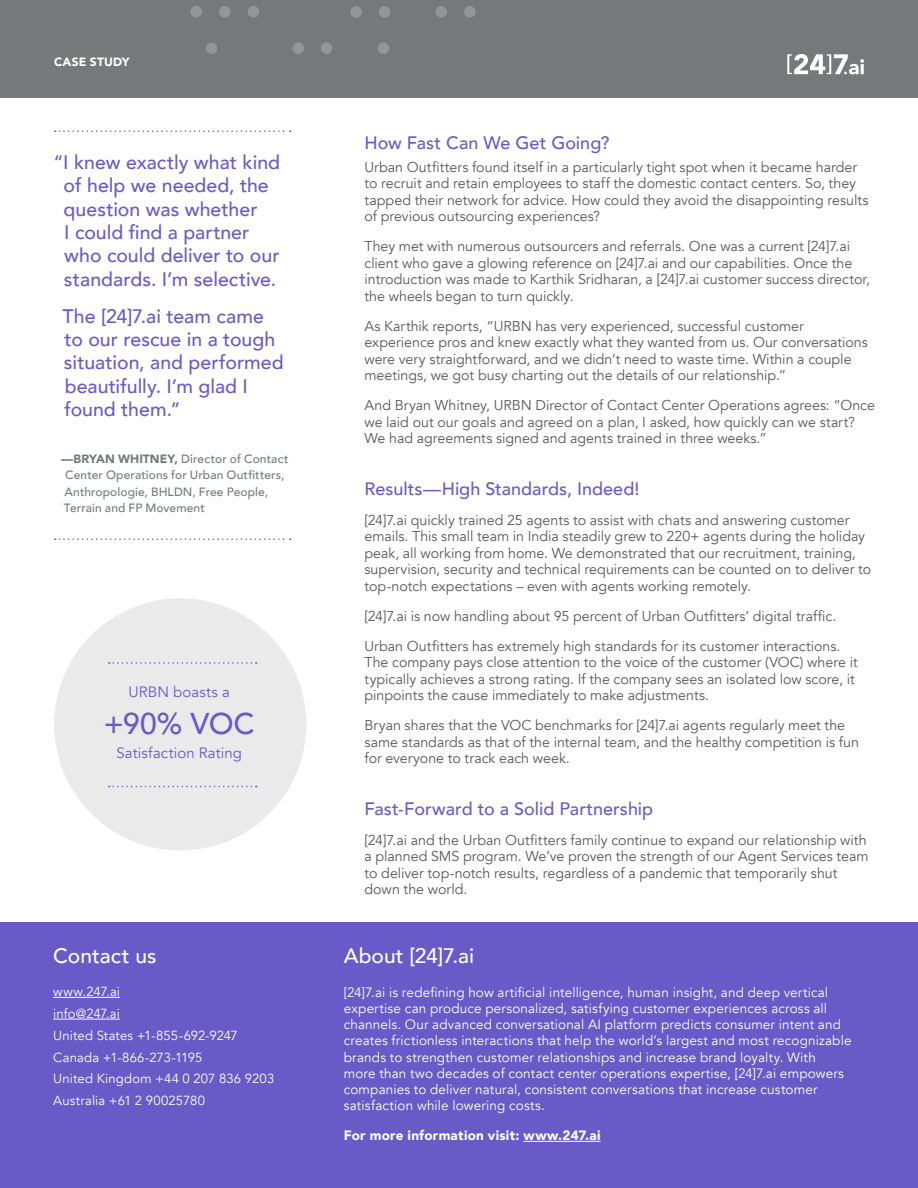
<style>
.page{position:relative;width:918px;height:1188px;background:#fff}
.page>*{position:absolute;margin:0;border:0;box-sizing:border-box;transform-origin:0 0}
.t1{font:500 30px "Avenir";color:#685bc7}
.t2{font:500 21px "Avenir";color:#fff}
.t3{font:500 19.5px/23.4px "Avenir";color:#685bc7}
.t4{font:500 18px "Avenir";color:#685bc7}
.t5{font:15px "Avenir";letter-spacing:.005em;color:#685bc7}
.t6{font:14.25px/16.5px "Avenir";color:#59595c}
.t7{font:13.5px/16.2px "Avenir";letter-spacing:.01em;color:#fff}
.t8{font:900 13.5px "Avenir";letter-spacing:.015em;color:#fff}
.t9{font:13.2px/21.8px "Avenir";letter-spacing:.005em;color:#fff}
.t10{font:500 12px/16.5px "Avenir";letter-spacing:.01em;color:#76787b}
.t11{font:900 12px "Avenir";letter-spacing:.015em;color:#fff}
.s1{font-weight:900}
</style>
<div class="page">
<div style="left:0;top:0;width:918px;height:98px;background:#76787b"></div>
<svg style="left:787px;top:54px;width:77px;height:20px"></svg>
<div style="left:219px;top:6px;width:12px;height:11px;background:#949597;border-radius:50%"></div>
<div style="left:292px;top:42px;width:12px;height:12px;background:#949597;border-radius:50%"></div>
<div style="left:378px;top:42px;width:11px;height:12px;background:#949597;border-radius:50%"></div>
<div style="left:190px;top:6px;width:12px;height:11px;background:#949597;border-radius:50%"></div>
<div style="left:248px;top:6px;width:11px;height:11px;background:#949597;border-radius:50%"></div>
<div style="left:321px;top:42px;width:11px;height:12px;background:#949597;border-radius:50%"></div>
<div style="left:206px;top:42px;width:11px;height:12px;background:#949597;border-radius:50%"></div>
<div style="left:436px;top:6px;width:11px;height:12px;background:#949597;border-radius:50%"></div>
<div style="left:350px;top:6px;width:12px;height:12px;background:#949597;border-radius:50%"></div>
<div style="left:464px;top:6px;width:12px;height:12px;background:#949597;border-radius:50%"></div>
<div style="left:379px;top:6px;width:11px;height:12px;background:#949597;border-radius:50%"></div>
<div style="left:54px;top:598px;width:252px;height:252px;background:#eaeaeb;border-radius:50%"></div>
<svg style="left:55px;top:130px;width:236px;height:2px"></svg>
<svg style="left:55px;top:538px;width:236px;height:2px"></svg>
<div style="left:0;top:922px;width:918px;height:266px;background:#685bc7"></div>
<hr style="left:53px;top:997px;width:67px;height:1px;background:#fff">
<hr style="left:53px;top:1019px;width:67px;height:1px;background:#fff">
<hr style="left:523px;top:1141px;width:78px;height:1px;background:#fff">
<svg style="left:109px;top:786px;width:148px;height:1px"></svg>
<svg style="left:109px;top:662px;width:148px;height:2px"></svg>
<p class="t11" style="left:54px;top:52px;width:77px">CASE STUDY</p>
<h3 class="t3" style="left:64px;top:149px;width:218px;text-indent:-10px">“I knew exactly what kind of help we needed, the question was whether<br>I could find a partner who could deliver to our standards. I’m selective.</h3>
<h3 class="t3" style="left:63px;top:303px;width:223px">The [24]7.ai team came to our rescue in a tough situation, and performed beautifully. I’m glad I found them.”</h3>
<p class="t10" style="left:61px;top:450px;width:229px"><span class="s1">—BRYAN WHITNEY,</span> Director of Contact Center Operations for Urban Outfitters, Anthropologie, BHLDN, Free People, Terrain and FP Movement</p>
<p class="t5" style="left:129px;top:683px;width:103px">URBN boasts a</p>
<h1 class="t1" style="left:104px;top:698px;width:152px">+90% VOC</h1>
<p class="t5" style="left:116px;top:744px;width:127px">Satisfaction Rating</p>
<h2 class="t2" style="left:53px;top:938px;width:105px">Contact us</h2>
<p class="t9" style="left:53px;top:981px;width:223px">www.247.ai<br>info@247.ai<br>United States +1-855-692-9247<br>Canada +1-866-273-1195<br>United Kingdom +44 0 207 836 9203<br>Australia +61 2 90025780</p>
<p class="t4" style="left:364px;top:127px;width:247px">How Fast Can We Get Going?</p>
<p class="t6" style="left:364px;top:159px;width:506px">Urban Outfitters found itself in a particularly tight spot when it became harder to recruit and retain employees to staff the domestic contact centers. So, they tapped their network for advice. How could they avoid the disappointing results of previous outsourcing experiences?</p>
<p class="t6" style="left:364px;top:238px;width:507px">They met with numerous outsourcers and referrals. One was a current [24]7.ai client who gave a glowing reference on [24]7.ai and our capabilities. Once the introduction was made to Karthik Sridharan, a [24]7.ai customer success director, the wheels began to turn quickly.</p>
<p class="t6" style="left:364px;top:318px;width:505px">As Karthik reports, “URBN has very experienced, successful customer experience pros and knew exactly what they wanted from us. Our conversations were very straightforward, and we didn’t need to waste time. Within a couple meetings, we got busy charting out the details of our relationship.”</p>
<p class="t6" style="left:364px;top:397px;width:512px">And Bryan Whitney, URBN Director of Contact Center Operations agrees: “Once we laid out our goals and agreed on a plan, I asked, how quickly can we start?<br>We had agreements signed and agents trained in three weeks.”</p>
<p class="t4" style="left:364px;top:473px;width:276px">Results—High Standards, Indeed!</p>
<p class="t6" style="left:364px;top:512px;width:508px">[24]7.ai quickly trained 25 agents to assist with chats and answering customer emails. This small team in India steadily grew to 220+ agents during the holiday peak, all working from home. We demonstrated that our recruitment, training, supervision, security and technical requirements can be counted on to deliver to top-notch expectations – even with agents working remotely.</p>
<p class="t6" style="left:364px;top:601px;width:478px;line-height:30px">[24]7.ai is now handling about 95 percent of Urban Outfitters’ digital traffic.<br>Urban Outfitters has extremely high standards for its customer interactions.</p>
<p class="t6" style="left:364px;top:654px;width:495px">The company pays close attention to the voice of the customer (VOC) where it typically achieves a strong rating. If the company sees an isolated low score, it pinpoints the cause immediately to make adjustments.</p>
<p class="t6" style="left:364px;top:717px;width:496px">Bryan shares that the VOC benchmarks for [24]7.ai agents regularly meet the same standards as that of the internal team, and the healthy competition is fun for everyone to track each week.</p>
<p class="t4" style="left:364px;top:793px;width:290px">Fast-Forward to a Solid Partnership</p>
<p class="t6" style="left:364px;top:832px;width:506px">[24]7.ai and the Urban Outfitters family continue to expand our relationship with a planned SMS program. We’ve proven the strength of our Agent Services team to deliver top-notch results, regardless of a pandemic that temporarily shut down the world.</p>
<h2 class="t2" style="left:344px;top:938px;width:132px">About [24]7.ai</h2>
<p class="t7" style="left:344px;top:984px;width:509px">[24]7.ai is redefining how artificial intelligence, human insight, and deep vertical expertise can produce personalized, satisfying customer experiences across all channels. Our advanced conversational AI platform predicts consumer intent and creates frictionless interactions that help the world’s largest and most recognizable brands to strengthen customer relationships and increase brand loyalty. With<br>more than two decades of contact center operations expertise, [24]7.ai empowers companies to deliver natural, consistent conversations that increase customer satisfaction while lowering costs.</p>
<p class="t8" style="left:344px;top:1124px;width:258px">For more information visit: www.247.ai</p>
</div>
